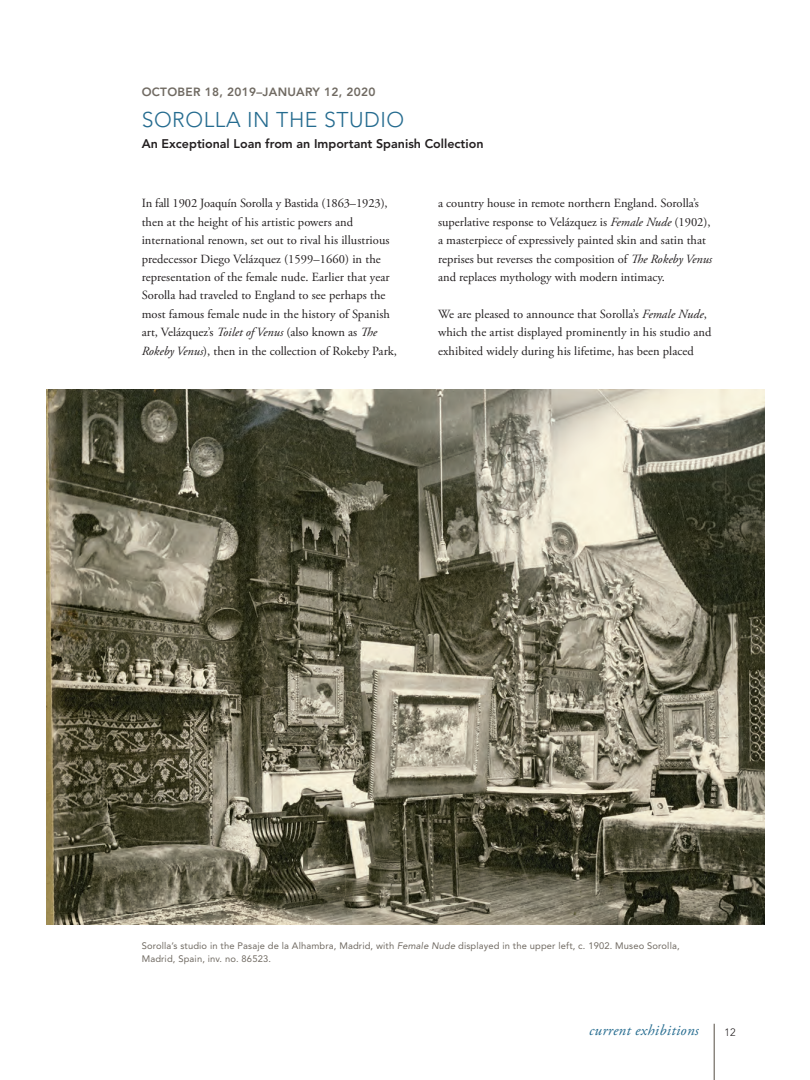
<style>
.page{position:relative;width:810px;height:1080px;background:#fff}
.page>*{position:absolute;margin:0;border:0;box-sizing:border-box;transform-origin:0 0}
.t1{font:300 21.25px "Avenir LT Std";letter-spacing:.025em;color:#246b8f}
.t2{font:italic 15px "Adobe Garamond Pro";letter-spacing:.025em;color:#246b8f}
.t3{font:12.5px/18.5px "Adobe Garamond Pro";letter-spacing:.005em;color:#231f20}
.t4{font:800 12.5px "Avenir LT Std";color:#231f20}
.t5{font:800 11.88px "Avenir LT Std";letter-spacing:.025em;color:#706a62}
.t6{font:300 10.62px "Avenir LT Std";color:#231f20}
.t7{font:9.38px/13.1px "Avenir LT Std";letter-spacing:.015em;color:#706a62}
.s1{font-style:italic}
</style>
<div class="page">
<hr style="left:714px;top:1024px;width:1px;height:56px;background:#706a62">
<svg style="left:47px;top:390px;width:718px;height:535px;background:#75715d"></svg>
<p class="t5" style="left:142px;top:85px;width:235px">OCTOBER 18, 2019–JANUARY 12, 2020</p>
<h1 class="t1" style="left:142px;top:107px;width:264px">SOROLLA IN THE STUDIO</h1>
<p class="t4" style="left:142px;top:137px;width:343px">An Exceptional Loan from an Important Spanish Collection</p>
<p class="t3" style="left:142px;top:195px;width:257px">In fall 1902 Joaquín Sorolla y Bastida (1863–1923), then at the height of his artistic powers and international renown, set out to rival his illustrious predecessor Diego Velázquez (1599–1660) in the representation of the female nude. Earlier that year Sorolla had traveled to England to see perhaps the most famous female nude in the history of Spanish art, Velázquez’s <span class="s1">Toilet of Venus</span> (also known as <span class="s1">The Rokeby Venus</span>), then in the collection of Rokeby Park,</p>
<p class="t3" style="left:438px;top:195px;width:276px">a country house in remote northern England. Sorolla’s superlative response to Velázquez is <span class="s1">Female Nude</span> (1902), a masterpiece of expressively painted skin and satin that reprises but reverses the composition of <span class="s1">The Rokeby Venus </span>and replaces mythology with modern intimacy.</p>
<p class="t3" style="left:438px;top:305px;width:275px">We are pleased to announce that Sorolla’s <span class="s1">Female Nude</span>, which the artist displayed prominently in his studio and exhibited widely during his lifetime, has been placed</p>
<p class="t7" style="left:142px;top:939px;width:540px">Sorolla’s studio in the Pasaje de la Alhambra, Madrid, with <span class="s1">Female Nude</span> displayed in the upper left, c. 1902. Museo Sorolla,<br>Madrid, Spain, inv. no. 86523.</p>
<p class="t2" style="left:589px;top:1021px;width:111px">current exhibitions</p>
<p class="t6" style="left:724px;top:1026px;width:13px">12</p>
</div>
